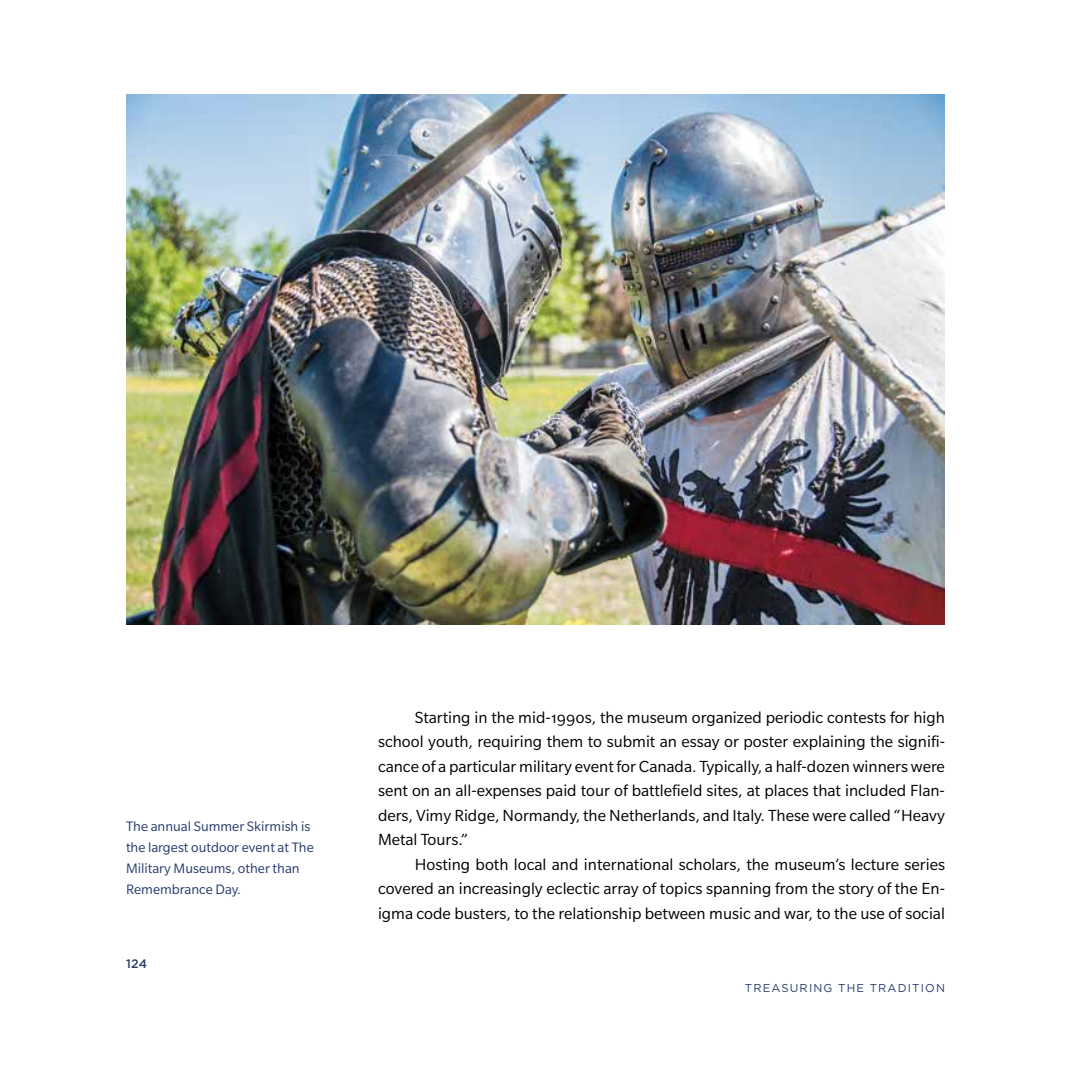
<style>
.page{position:relative;width:1071px;height:1071px;background:#fff}
.page>*{position:absolute;margin:0;border:0;box-sizing:border-box;transform-origin:0 0}
.t1{font:17.5px/24.5px "Slate Pro";color:#000;text-align:justify}
.t2{font:14.88px/21px "Slate Pro";color:#273b6d}
.t3{font:500 12.25px "Gotham";color:#273b6d}
.t4{font:11.38px "Gotham";letter-spacing:.1em;color:#273b6d}
</style>
<div class="page">
<img style="left:126px;top:94px;width:819px;height:531px">
<p class="t2" style="left:126px;top:816px;width:189px">The annual Summer Skirmish is the largest outdoor event at The<br>Military Museums, other than<br>Remembrance Day.</p>
<p class="t3" style="left:126px;top:955px;width:23px">124</p>
<p class="t1" style="left:378px;top:705px;width:569px;text-indent:37px">Starting in the mid-1990s, the museum organized periodic contests for high school youth, requiring them to submit an essay or poster explaining the signifi&shy;cance of a particular military event for Canada. Typically, a half-dozen winners were sent on an all-expenses paid tour of battlefield sites, at places that included Flan&shy;ders, Vimy Ridge, Normandy, the Netherlands, and Italy. These were called “Heavy Metal Tours.”</p>
<p class="t1" style="left:378px;top:852px;width:569px;text-indent:37px">Hosting both local and international scholars, the museum’s lecture series covered an increasingly eclectic array of topics spanning from the story of the En&shy;igma code busters, to the relationship between music and war, to the use of social</p>
<p class="t4" style="left:745px;top:981px;width:202px">TREASURING THE TRADITION</p>
</div>
